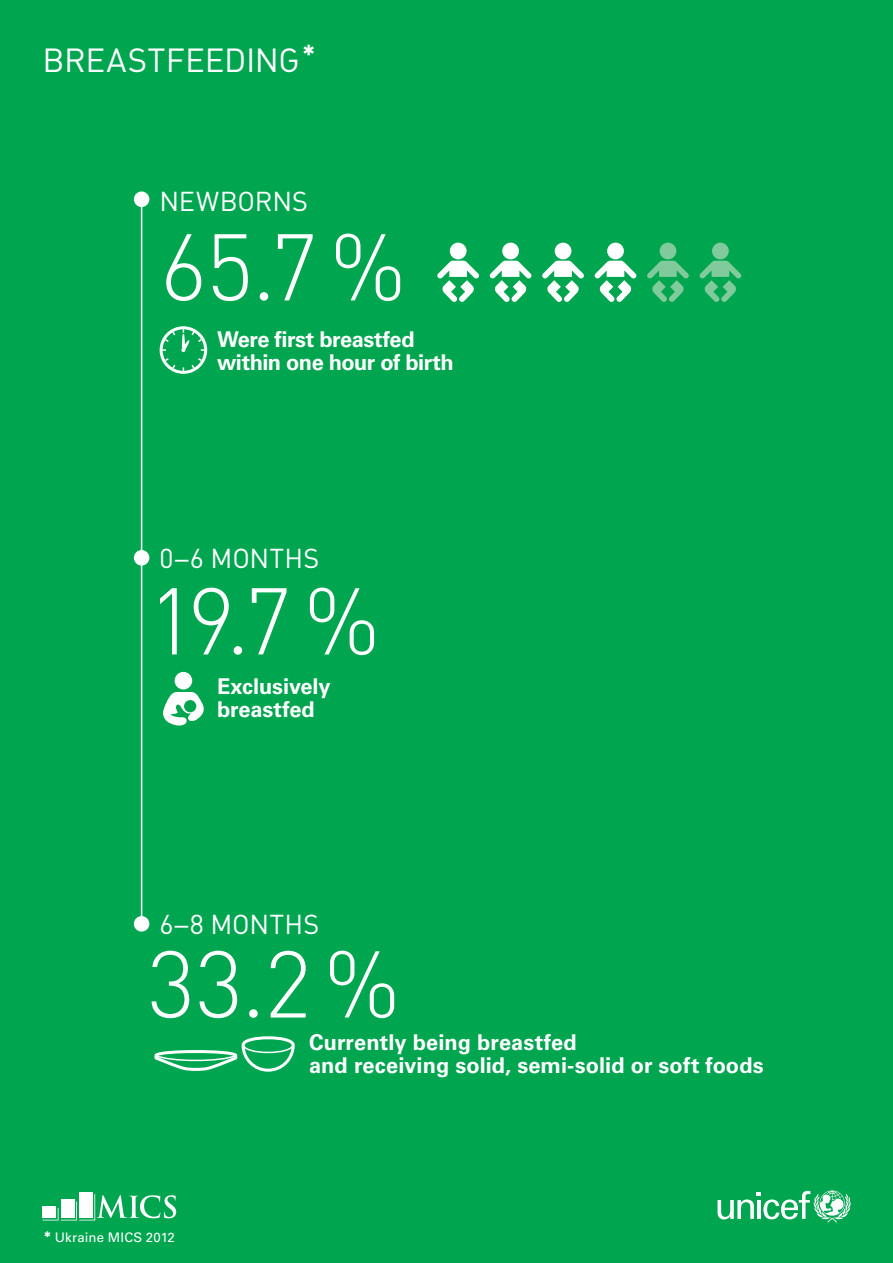
<style>
.page{position:relative;width:893px;height:1263px;background:#00a54f}
.page>*{position:absolute;margin:0;border:0;box-sizing:border-box;transform-origin:0 0}
.t1{font:93px "Plumb Light C";color:#fff}
.t2{font:33px "Plumb";letter-spacing:-.01em;color:#fff}
.t3{font:27px "Plumb";color:#fff}
.t4{font:700 21.75px/22.5px "Univers Cyr";color:#fff}
.t5{font:700 21.75px/22.5px "Univers Cyr";letter-spacing:-.02em;color:#fff}
.t6{font:13.2px "Univers Cyr";letter-spacing:.01em;color:#fff}
.s1{font-family:"Plumb Bold C";font-size:15px}
</style>
<div class="page">
<svg style="left:154px;top:1036px;width:141px;height:36px"></svg>
<svg style="left:160px;top:326px;width:47px;height:48px"></svg>
<div style="left:450px;top:243px;width:17px;height:16px;background:#fff;border-radius:50%"></div>
<svg style="left:437px;top:261px;width:42px;height:41px"></svg>
<div style="left:502px;top:243px;width:17px;height:16px;background:#fff;border-radius:50%"></div>
<svg style="left:489px;top:261px;width:43px;height:41px"></svg>
<div style="left:555px;top:243px;width:16px;height:16px;background:#fff;border-radius:50%"></div>
<svg style="left:542px;top:261px;width:42px;height:41px"></svg>
<div style="left:607px;top:243px;width:17px;height:16px;background:#fff;border-radius:50%"></div>
<svg style="left:594px;top:261px;width:43px;height:41px"></svg>
<div style="left:660px;top:243px;width:16px;height:16px;background:#80ca9c;border-radius:50%"></div>
<svg style="left:647px;top:261px;width:42px;height:41px"></svg>
<div style="left:712px;top:243px;width:17px;height:16px;background:#80ca9c;border-radius:50%"></div>
<svg style="left:699px;top:261px;width:43px;height:41px"></svg>
<hr style="left:141px;top:199px;width:1px;height:725px;background:#fff">
<div style="left:134px;top:191px;width:15px;height:16px;background:#fff;border-radius:50%"></div>
<div style="left:134px;top:550px;width:15px;height:15px;background:#fff;border-radius:50%"></div>
<div style="left:134px;top:916px;width:15px;height:15px;background:#fff;border-radius:50%"></div>
<svg style="left:43px;top:1194px;width:133px;height:26px"></svg>
<div style="left:79px;top:1192px;width:14px;height:26px;background:#fff"></div>
<svg style="left:718px;top:1190px;width:133px;height:32px"></svg>
<svg style="left:163px;top:692px;width:41px;height:34px"></svg>
<div style="left:175px;top:672px;width:17px;height:17px;background:#fff;border-radius:50%"></div>
<h2 class="t2" style="left:43px;top:42px;width:274px">BREASTFEEDING<sup>*</sup></h2>
<p class="t3" style="left:160px;top:186px;width:150px">NEWBORNS</p>
<h1 class="t1" style="left:160px;top:214px;width:248px">65.7%</h1>
<p class="t5" style="left:217px;top:328px;width:238px">Were first breastfed within one hour of birth</p>
<p class="t3" style="left:160px;top:543px;width:161px">0–6 MONTHS</p>
<h1 class="t1" style="left:148px;top:568px;width:234px">19.7 %</h1>
<p class="t4" style="left:217px;top:675px;width:115px">Exclusively breastfed</p>
<p class="t3" style="left:160px;top:909px;width:161px">6–8 MONTHS</p>
<h1 class="t1" style="left:148px;top:931px;width:254px">33.2%</h1>
<p class="t6" style="left:44px;top:1229px;width:133px"><span class="s1">*</span> Ukraine MICS 2012</p>
<p class="t4" style="left:309px;top:1031px;width:456px">Currently being breastfed<br>and receiving solid, semi-solid or soft foods</p>
</div>
